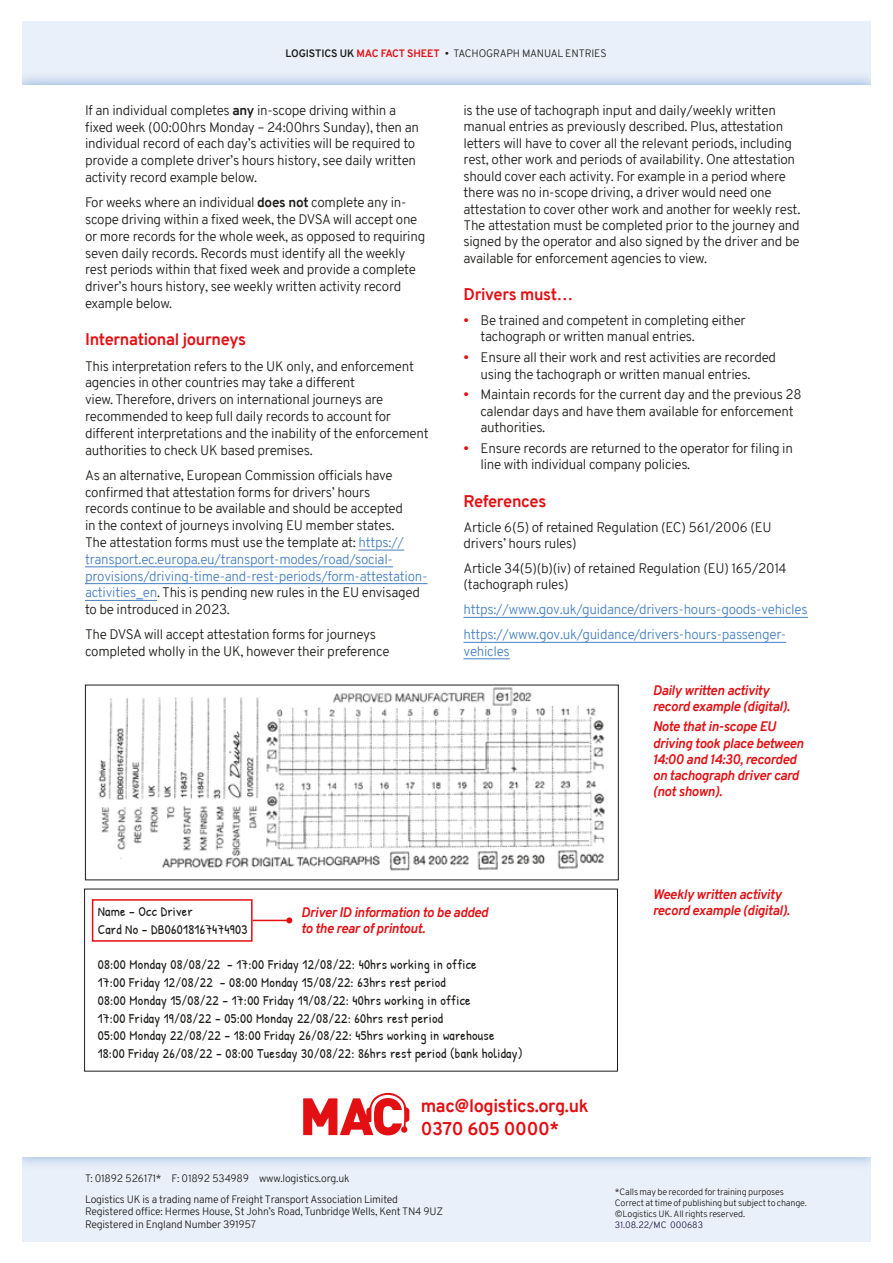
<style>
.page{position:relative;width:893px;height:1263px;background:#fff}
.page>*{position:absolute;margin:0;border:0;box-sizing:border-box;transform-origin:0 0}
.t1{font:700 18px/23.5px "Overpass";letter-spacing:-.02em;color:#e30f13}
.t2{font:700 16.5px "Overpass";letter-spacing:-.02em;color:#e30f13}
.t3{font:300 13.5px/16.8px "Overpass";letter-spacing:-.02em;color:#1d1d1b}
.t4{font:13.5px/17.7px "Patrick Hand";letter-spacing:.02em;color:#1d1d1b}
.t5{font:italic 700 13.5px/16.2px "Overpass";letter-spacing:-.02em;color:#e30f13}
.t6{font:300 13.5px/24.9px "Overpass";letter-spacing:-.02em;color:#4881c2}
.t7{font:300 10.5px/21.1px "Overpass";letter-spacing:-.02em;color:#1d1d1b}
.t8{font:700 10.5px "Overpass";letter-spacing:-.01em;color:#e30f13}
.t9{font:300 9px/10.8px "Overpass";letter-spacing:-.015em;color:#1d1d1b}
.t10{font:300 9px "Overpass";letter-spacing:-.01em;color:#1b1a40}
.s1{color:#1d1d1b}
.s2{font-weight:300;color:#1d1d1b}
.s3{font-weight:700}
.s4{color:#4881c2}
.s5{font-weight:700;color:#e30f13}
</style>
<div class="page">
<div style="left:21px;top:21px;width:851px;height:1221px;background:#eaf0fa"></div>
<div style="left:8px;top:71px;width:877px;height:1099px;background:#4881c2;opacity:.6"></div>
<div style="left:21px;top:85px;width:851px;height:1072px;background:#fff"></div>
<svg style="left:303px;top:1093px;width:106px;height:42px"></svg>
<div style="left:4px;top:0;width:17px;height:1263px;background:#fff"></div>
<div style="left:872px;top:0;width:17px;height:1263px;background:#fff"></div>
<hr style="left:358px;top:550px;width:46px;height:1px;background:#4881c2">
<hr style="left:85px;top:566px;width:308px;height:1px;background:#4881c2">
<hr style="left:85px;top:583px;width:343px;height:1px;background:#4881c2">
<hr style="left:85px;top:600px;width:72px;height:1px;background:#4881c2">
<hr style="left:463px;top:617px;width:345px;height:1px;background:#4881c2">
<hr style="left:463px;top:642px;width:323px;height:1px;background:#4881c2">
<hr style="left:463px;top:658px;width:47px;height:1px;background:#4881c2">
<img style="left:98px;top:687px;width:507px;height:184px">
<div style="left:92px;top:899px;width:161px;height:43px;border:2px solid #e30f13"></div>
<hr style="left:253px;top:920px;width:36px;height:1px;background:#e30f13">
<svg style="left:286px;top:917px;width:6px;height:6px"></svg>
<p class="t8" style="left:285px;top:46px;width:181px"><span class="s1">LOGISTICS UK</span> MAC FACT SHEET <span class="s2">• Tach</span></p>
<p class="t7" style="left:479px;top:43px;width:52px">ograph manua</p>
<p class="t7" style="left:557px;top:43px;width:15px">l entr</p>
<p class="t7" style="left:591px;top:43px;width:10px">ies</p>
<p class="t3" style="left:85px;top:102px;width:336px">If an individual completes <span class="s3">any</span> in-scope driving within a fixed week (00:00hrs Monday – 24:00hrs Sunday), then an individual record of each day’s activities will be required to provide a complete driver’s hours history, see daily written activity record example below.</p>
<p class="t3" style="left:85px;top:194px;width:342px">For weeks where an individual <span class="s3">does not</span> complete any in&shy;scope driving within a fixed week, the DVSA will accept one or more records for the whole week, as opposed to requiring seven daily records. Records must identify all the weekly rest periods within that fixed week and provide a complete driver’s hours history, see weekly written activity record example below.</p>
<p class="t2" style="left:85px;top:328px;width:163px">International journeys</p>
<p class="t3" style="left:85px;top:358px;width:345px">This interpretation refers to the UK only, and enforcement agencies in other countries may take a different<br>view. Therefore, drivers on international journeys are recommended to keep full daily records to account for different interpretations and the inability of the enforcement authorities to check UK based premises.</p>
<p class="t3" style="left:85px;top:467px;width:344px">As an alternative, European Commission officials have confirmed that attestation forms for drivers’ hours<br>records continue to be available and should be accepted<br>in the context of journeys involving EU member states.<br>The attestation forms must use the template at: <span class="s4">https:// transport.ec.europa.eu/transport-modes/road/social&shy;provisions/driving-time-and-rest-periods/form-attestation&shy;activities_en</span>. This is pending new rules in the EU envisaged to be introduced in 2023.</p>
<p class="t3" style="left:85px;top:626px;width:306px">The DVSA will accept attestation forms for journeys completed wholly in the UK, however their preference</p>
<p class="t3" style="left:463px;top:102px;width:338px">is the use of tachograph input and daily/weekly written manual entries as previously described. Plus, attestation letters will have to cover all the relevant periods, including rest, other work and periods of availability. One attestation should cover each activity. For example in a period where there was no in-scope driving, a driver would need one attestation to cover other work and another for weekly rest.<br>The attestation must be completed prior to the journey and signed by the operator and also signed by the driver and be available for enforcement agencies to view.</p>
<p class="t2" style="left:463px;top:282px;width:111px">Drivers must…</p>
<p class="t3" style="left:480px;top:312px;width:267px;text-indent:-17px"><span class="s5">•</span> Be trained and competent in completing either tachograph or written manual entries.</p>
<p class="t3" style="left:480px;top:349px;width:297px;text-indent:-17px"><span class="s5">•</span> Ensure all their work and rest activities are recorded using the tachograph or written manual entries.</p>
<p class="t3" style="left:480px;top:386px;width:323px;text-indent:-17px"><span class="s5">•</span> Maintain records for the current day and the previous 28 calendar days and have them available for enforcement authorities.</p>
<p class="t3" style="left:480px;top:440px;width:314px;text-indent:-17px"><span class="s5">•</span> Ensure records are returned to the operator for filing in line with individual company policies.</p>
<p class="t2" style="left:463px;top:489px;width:84px">References</p>
<p class="t3" style="left:463px;top:519px;width:310px">Article 6(5) of retained Regulation (EC) 561/2006 (EU drivers’ hours rules)</p>
<p class="t3" style="left:463px;top:560px;width:325px">Article 34(5)(b)(iv) of retained Regulation (EU) 165/2014 (tachograph rules)</p>
<p class="t6" style="left:463px;top:597px;width:346px">https://www.gov.uk/guidance/drivers-hours-goods-vehicles https://www.gov.uk/guidance/drivers-hours-passenger-</p>
<p class="t6" style="left:463px;top:639px;width:48px">vehicles</p>
<p class="t5" style="left:653px;top:682px;width:138px">Daily written activity record example (digital).</p>
<p class="t5" style="left:653px;top:719px;width:152px">Note that in-scope EU driving took place between<br>14:00 and 14:30, recorded on tachograph driver card (not shown).</p>
<p class="t5" style="left:653px;top:886px;width:130px">Weekly written activity</p>
<p class="t5" style="left:301px;top:904px;width:189px">Driver ID information to be added</p>
<p class="t5" style="left:653px;top:902px;width:138px">record example (digital).</p>
<p class="t5" style="left:301px;top:920px;width:125px">to the rear of printout.</p>
<p class="t4" style="left:98px;top:902px;width:151px">Name – Occ Driver<br>Card No – DB06018167474903</p>
<p class="t4" style="left:98px;top:955px;width:426px">08:00 Monday 08/08/22 – 17:00 Friday 12/08/22: 40hrs working in office<br>17:00 Friday 12/08/22 – 08:00 Monday 15/08/22: 63hrs rest period<br>08:00 Monday 15/08/22 – 17:00 Friday 19/08/22: 40hrs working in office<br>17:00 Friday 19/08/22 – 05:00 Monday 22/08/22: 60hrs rest period<br>05:00 Monday 22/08/22 – 18:00 Friday 26/08/22: 45hrs working in warehouse 18:00 Friday 26/08/22 – 08:00 Tuesday 30/08/22: 86hrs rest period (bank holiday)</p>
<h1 class="t1" style="left:421px;top:1094px;width:170px">mac@logistics.org.uk<br>0370 605 0000*</h1>
<p class="t7" style="left:85px;top:1167px;width:315px">T: 01892 526171* F: 01892 534989 www.logistics.org.uk<br>Logistics UK is a trading name of Freight Transport Association Limited</p>
<p class="t7" style="left:85px;top:1205px;width:360px;line-height:12.6px">Registered office: Hermes House, St John’s Road, Tunbridge Wells, Kent TN4 9UZ<br>Registered in England Number 391957</p>
<p class="t9" style="left:615px;top:1187px;width:194px">*Calls may be recorded for training purposes<br>Correct at time of publishing but subject to change. ©Logistics UK. All rights reserved.</p>
<p class="t10" style="left:615px;top:1218px;width:90px">31.08.22/MC 000683</p>
</div>
